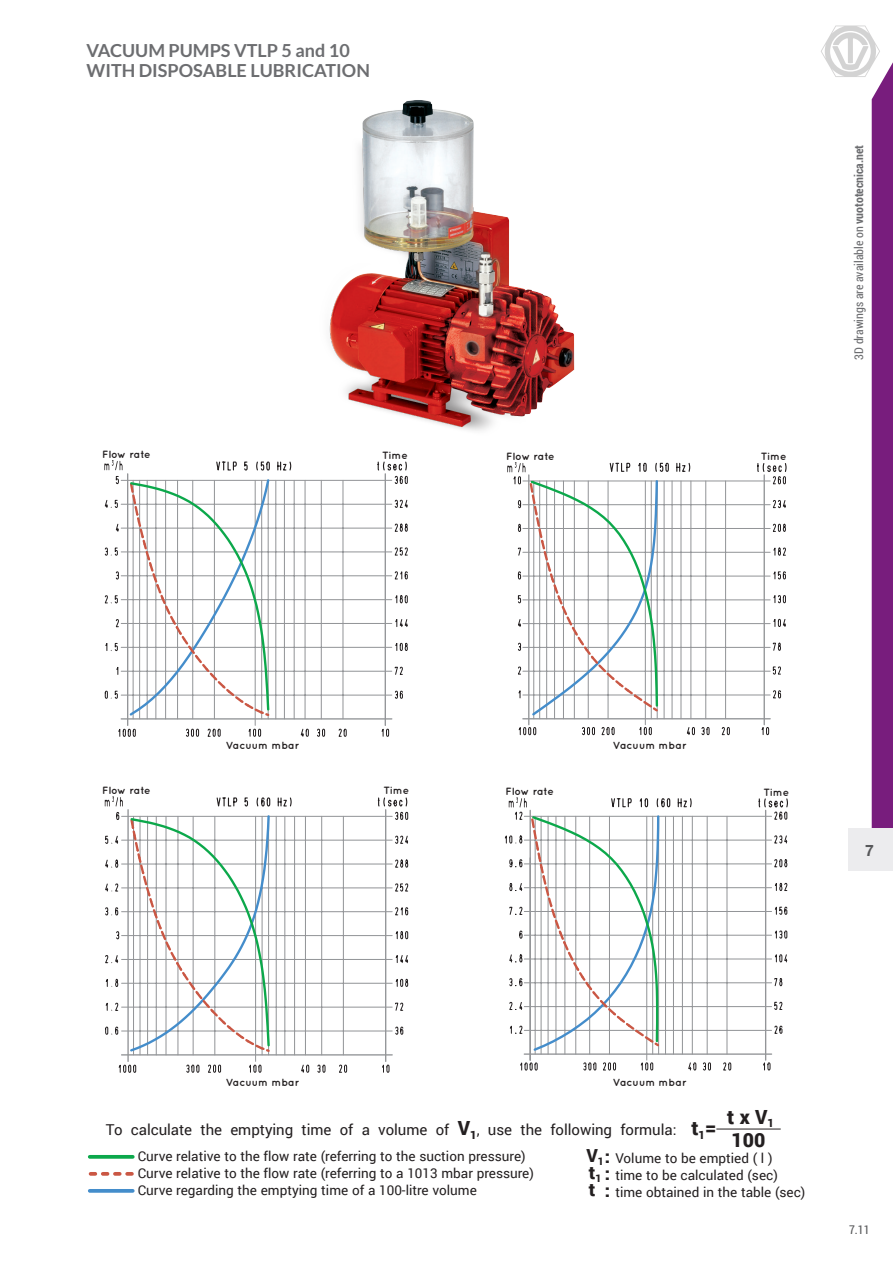
<style>
.page{position:relative;width:893px;height:1263px;background:#fff}
.page>*{position:absolute;margin:0;border:0;box-sizing:border-box;transform-origin:0 0}
.t1{font:900 19.5px/23.1px "Roboto";color:#231f20}
.t2{font:700 18px/20.2px "Lato";color:#6c6d70}
.t3{font:700 15.75px "Helvetica Neue LT Std";color:#57585a}
.t4{font:15px "Roboto";color:#231f20}
.t5{font:13.5px "Roboto";color:#231f20}
.t6{font:12px "Roboto Condensed";color:#6c6d70}
.t7{font:12px "Roboto Condensed";color:#57585a}
.t8{font:700 10.5px "Quicksand";color:#231f20}
.s1{font-weight:700}
.s2{font-weight:900;font-size:19.5px}
.s3{font-weight:900;font-size:18px}
</style>
<div class="page">
<svg style="left:821px;top:25px;width:72px;height:803px"></svg>
<div style="left:848px;top:828px;width:45px;height:42px;background:#ececee"></div>
<img style="left:329px;top:100px;width:246px;height:331px">
<svg style="left:507px;top:462px;width:274px;height:274px"></svg>
<svg style="left:104px;top:460px;width:304px;height:277px"></svg>
<svg style="left:520px;top:1062px;width:211px;height:9px"></svg>
<hr style="left:765px;top:810px;width:1px;height:250px;background:#939598">
<hr style="left:524px;top:1053px;width:248px;height:2px;background:#939598">
<hr style="left:646px;top:816px;width:1px;height:244px;background:#939598">
<hr style="left:529px;top:858px;width:2px;height:202px;background:#939598">
<svg style="left:504px;top:797px;width:284px;height:256px"></svg>
<svg style="left:105px;top:796px;width:304px;height:277px"></svg>
<hr style="left:716px;top:1129px;width:65px;height:1px;background:#231f20">
<svg style="left:90px;top:1155px;width:43px;height:4px"></svg>
<svg style="left:91px;top:1172px;width:4px;height:4px"></svg>
<svg style="left:103px;top:1172px;width:5px;height:4px"></svg>
<svg style="left:115px;top:1172px;width:5px;height:4px"></svg>
<svg style="left:127px;top:1172px;width:5px;height:4px"></svg>
<svg style="left:90px;top:1189px;width:43px;height:4px"></svg>
<h2 class="t2" style="left:87px;top:40px;width:285px">VACUUM PUMPS VTLP 5 and 10<br>WITH DISPOSABLE LUBRICATION</h2>
<p class="t8" style="left:102px;top:448px;width:50px">Flow rate</p>
<p class="t8" style="left:382px;top:449px;width:27px">Time</p>
<p class="t8" style="left:506px;top:450px;width:50px">Flow rate</p>
<p class="t8" style="left:761px;top:450px;width:27px">Time</p>
<p class="t6" style="left:850px;top:360px;width:216px;rotate:-90deg">3D drawings are available on <span class="s1">vuototecnica.net</span></p>
<p class="t8" style="left:226px;top:739px;width:75px">Vacuum mbar</p>
<p class="t8" style="left:613px;top:739px;width:75px">Vacuum mbar</p>
<p class="t8" style="left:102px;top:784px;width:50px">Flow rate</p>
<p class="t8" style="left:384px;top:784px;width:27px">Time</p>
<p class="t8" style="left:505px;top:784px;width:50px">Flow rate</p>
<p class="t8" style="left:763px;top:785px;width:27px">Time</p>
<p class="t3" style="left:865px;top:841px;width:10px">7</p>
<p class="t8" style="left:226px;top:1076px;width:75px">Vacuum mbar</p>
<p class="t8" style="left:613px;top:1076px;width:75px">Vacuum mbar</p>
<p class="t4" style="left:106px;top:1119px;width:612px">To calculate the emptying time of a volume of <span class="s2">V</span><sub>1</sub>, use the following formula: <span class="s2">t</span><sub>1</sub><span class="s2">=</span></p>
<h1 class="t1" style="left:727px;top:1104px;width:48px">t x V<sub>1<br></sub>100</h1>
<p class="t5" style="left:138px;top:1146px;width:389px">Curve relative to the flow rate (referring to the suction pressure)</p>
<p class="t5" style="left:586px;top:1149px;width:188px"><span class="s3">V</span><sub>1</sub><span class="s3">:</span> Volume to be emptied ( l )</p>
<p class="t5" style="left:138px;top:1163px;width:398px">Curve relative to the flow rate (referring to a 1013 mbar pressure)</p>
<p class="t5" style="left:589px;top:1166px;width:191px"><span class="s3">t</span><sub>1</sub> <span class="s3">:</span> time to be calculated (sec)</p>
<p class="t5" style="left:138px;top:1180px;width:341px">Curve regarding the emptying time of a 100-litre volume</p>
<p class="t5" style="left:589px;top:1183px;width:218px"><span class="s3">t :</span> time obtained in the table (sec)</p>
<p class="t7" style="left:849px;top:1221px;width:22px">7.11</p>
</div>
